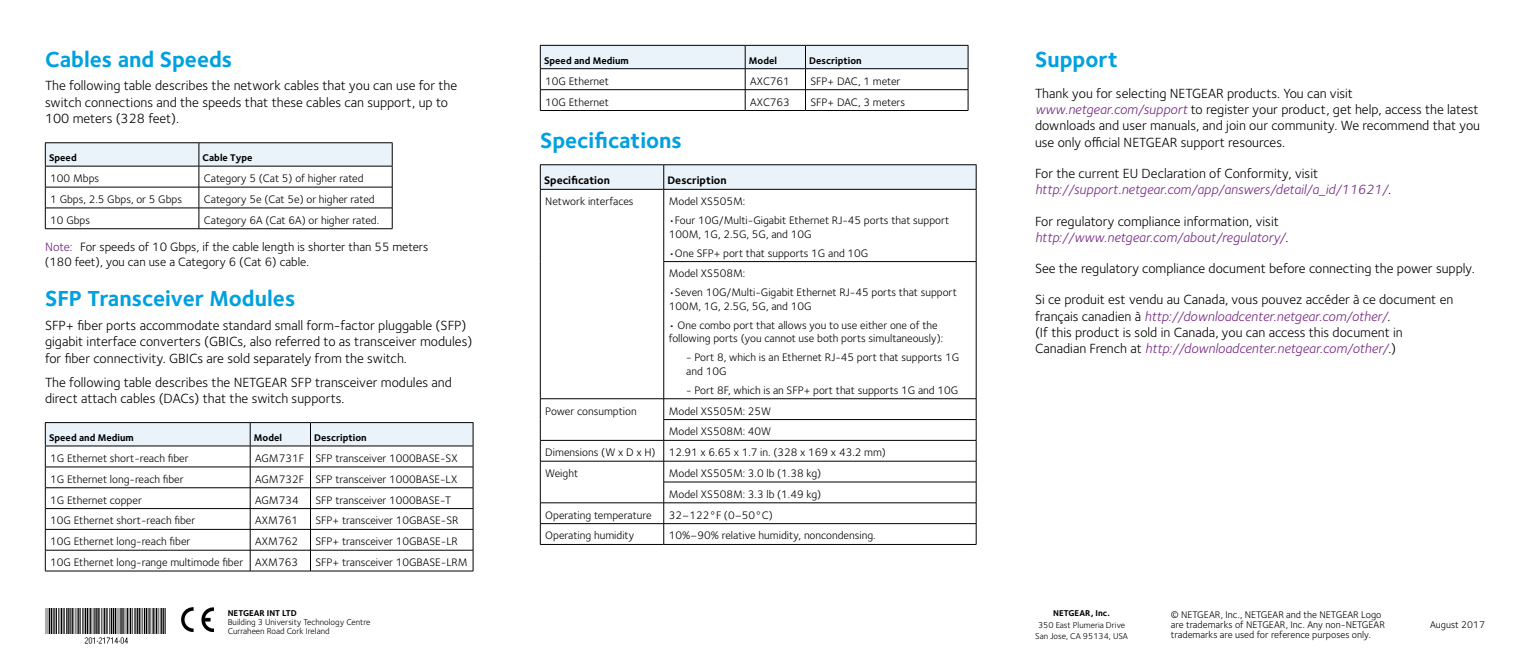
<style>
.page{position:relative;width:1530px;height:653px;background:#fff}
.page>*{position:absolute;margin:0;border:0;box-sizing:border-box;transform-origin:0 0}
.t1{font:700 22.5px "Foundry Sterling";color:#00a1df}
.t2{font:13.75px/16.2px "Foundry Sterling";color:#000}
.t3{font:italic 13.75px/16.2px "Foundry Sterling";color:#742282}
.t4{font:12.5px/15px "Foundry Sterling";color:#000}
.t5{font:11.25px/13.8px "Foundry Sterling";color:#000}
.t6{font:700 11.25px "Foundry Sterling";color:#000}
.t7{font:10px/10px "Foundry Sterling";color:#000}
.t8{font:700 10px "Foundry Sterling";color:#000}
.t9{font:8.75px/8.8px "Foundry Sterling";color:#000}
.t10{font:700 8.75px "Foundry Sterling";color:#000}
.s1{color:#742282}
.s2{font-style:italic;color:#742282}
.s3{font-style:normal;color:#000}
</style>
<div class="page">
<img style="left:45px;top:608px;width:121px;height:36px">
<img style="left:182px;top:607px;width:32px;height:24px">
<hr style="left:45px;top:142px;width:154px;height:1px;background:#000">
<hr style="left:199px;top:142px;width:194px;height:1px;background:#000">
<svg style="left:45px;top:143px;width:348px;height:85px"></svg>
<hr style="left:45px;top:228px;width:154px;height:1px;background:#000">
<hr style="left:199px;top:228px;width:193px;height:1px;background:#000">
<svg style="left:45px;top:422px;width:429px;height:148px"></svg>
<hr style="left:45px;top:570px;width:205px;height:1px;background:#000">
<hr style="left:250px;top:570px;width:61px;height:1px;background:#000">
<hr style="left:310px;top:570px;width:163px;height:1px;background:#000">
<svg style="left:540px;top:45px;width:429px;height:65px"></svg>
<hr style="left:540px;top:110px;width:205px;height:1px;background:#000">
<hr style="left:745px;top:110px;width:60px;height:1px;background:#000">
<hr style="left:806px;top:110px;width:162px;height:1px;background:#000">
<hr style="left:540px;top:164px;width:124px;height:1px;background:#000">
<hr style="left:664px;top:164px;width:312px;height:1px;background:#000">
<svg style="left:540px;top:165px;width:437px;height:24px;background:#e4edf3"></svg>
<hr style="left:540px;top:189px;width:124px;height:1px;background:#000">
<hr style="left:664px;top:189px;width:312px;height:1px;background:#000">
<hr style="left:540px;top:189px;width:1px;height:72px;background:#000">
<hr style="left:664px;top:189px;width:1px;height:72px;background:#000">
<hr style="left:976px;top:189px;width:1px;height:72px;background:#000">
<hr style="left:540px;top:261px;width:1px;height:137px;background:#000">
<hr style="left:664px;top:261px;width:312px;height:1px;background:#000">
<hr style="left:664px;top:262px;width:1px;height:136px;background:#000">
<hr style="left:976px;top:262px;width:1px;height:136px;background:#000">
<hr style="left:540px;top:398px;width:124px;height:1px;background:#000">
<hr style="left:664px;top:398px;width:312px;height:1px;background:#000">
<hr style="left:664px;top:419px;width:312px;height:1px;background:#000">
<hr style="left:540px;top:440px;width:124px;height:1px;background:#000">
<hr style="left:664px;top:440px;width:312px;height:1px;background:#000">
<hr style="left:540px;top:461px;width:124px;height:1px;background:#000">
<hr style="left:664px;top:461px;width:312px;height:1px;background:#000">
<hr style="left:664px;top:481px;width:312px;height:1px;background:#000">
<hr style="left:540px;top:502px;width:124px;height:1px;background:#000">
<hr style="left:664px;top:502px;width:312px;height:1px;background:#000">
<hr style="left:540px;top:523px;width:124px;height:1px;background:#000">
<svg style="left:540px;top:399px;width:1px;height:145px"></svg>
<hr style="left:664px;top:523px;width:312px;height:1px;background:#000">
<svg style="left:664px;top:399px;width:1px;height:145px"></svg>
<svg style="left:976px;top:399px;width:1px;height:145px"></svg>
<hr style="left:540px;top:544px;width:124px;height:1px;background:#000">
<hr style="left:664px;top:544px;width:312px;height:1px;background:#000">
<h1 class="t1" style="left:45px;top:46px;width:189px">Cables and Speeds</h1>
<p class="t2" style="left:45px;top:78px;width:414px">The following table describes the network cables that you can use for the switch connections and the speeds that these cables can support, up to<br>100 meters (328 feet).</p>
<p class="t8" style="left:49px;top:152px;width:29px">Speed</p>
<p class="t8" style="left:203px;top:152px;width:51px">Cable Type</p>
<p class="t5" style="left:50px;top:171px;width:50px">100 Mbps</p>
<p class="t5" style="left:204px;top:171px;width:161px">Category 5 (Cat 5) of higher rated</p>
<p class="t5" style="left:50px;top:192px;width:133px">1 Gbps, 2.5 Gbps, or 5 Gbps</p>
<p class="t5" style="left:204px;top:192px;width:172px">Category 5e (Cat 5e) or higher rated</p>
<p class="t5" style="left:50px;top:213px;width:41px">10 Gbps</p>
<p class="t5" style="left:204px;top:213px;width:177px">Category 6A (Cat 6A) or higher rated.</p>
<p class="t4" style="left:45px;top:240px;width:385px"><span class="s1">Note:</span> For speeds of 10 Gbps, if the cable length is shorter than 55 meters (180 feet), you can use a Category 6 (Cat 6) cable.</p>
<h1 class="t1" style="left:45px;top:285px;width:252px">SFP Transceiver Modules</h1>
<p class="t2" style="left:45px;top:317px;width:429px">SFP+ fiber ports accommodate standard small form-factor pluggable (SFP) gigabit interface converters (GBICs, also referred to as transceiver modules) for fiber connectivity. GBICs are sold separately from the switch.</p>
<p class="t2" style="left:45px;top:374px;width:408px">The following table describes the NETGEAR SFP transceiver modules and direct attach cables (DACs) that the switch supports.</p>
<p class="t8" style="left:49px;top:431px;width:86px">Speed and Medium</p>
<p class="t8" style="left:254px;top:431px;width:30px">Model</p>
<p class="t8" style="left:314px;top:431px;width:54px">Description</p>
<p class="t5" style="left:50px;top:451px;width:140px">1G Ethernet short-reach fiber</p>
<p class="t5" style="left:255px;top:451px;width:204px">AGM731F SFP transceiver 1000BASE-SX</p>
<p class="t5" style="left:50px;top:472px;width:135px">1G Ethernet long-reach fiber</p>
<p class="t5" style="left:255px;top:472px;width:204px">AGM732F SFP transceiver 1000BASE-LX</p>
<p class="t5" style="left:50px;top:493px;width:93px">1G Ethernet copper</p>
<p class="t5" style="left:255px;top:493px;width:45px">AGM734</p>
<p class="t5" style="left:315px;top:493px;width:137px">SFP transceiver 1000BASE-T</p>
<p class="t5" style="left:50px;top:513px;width:147px">10G Ethernet short-reach fiber</p>
<p class="t5" style="left:255px;top:513px;width:44px">AXM761</p>
<p class="t5" style="left:315px;top:513px;width:144px">SFP+ transceiver 10GBASE-SR</p>
<p class="t5" style="left:50px;top:534px;width:142px">10G Ethernet long-reach fiber</p>
<p class="t5" style="left:255px;top:534px;width:44px">AXM762</p>
<p class="t5" style="left:315px;top:534px;width:144px">SFP+ transceiver 10GBASE-LR</p>
<p class="t5" style="left:50px;top:555px;width:249px">10G Ethernet long-range multimode fiber AXM763</p>
<p class="t5" style="left:315px;top:555px;width:154px">SFP+ transceiver 10GBASE-LRM</p>
<p class="t8" style="left:544px;top:54px;width:86px">Speed and Medium</p>
<p class="t8" style="left:749px;top:54px;width:30px">Model</p>
<p class="t8" style="left:809px;top:54px;width:54px">Description</p>
<p class="t5" style="left:545px;top:74px;width:65px">10G Ethernet</p>
<p class="t5" style="left:750px;top:74px;width:41px">AXC761</p>
<p class="t5" style="left:810px;top:74px;width:92px">SFP+ DAC, 1 meter</p>
<p class="t5" style="left:545px;top:95px;width:65px">10G Ethernet</p>
<p class="t5" style="left:750px;top:95px;width:41px">AXC763</p>
<p class="t5" style="left:810px;top:95px;width:96px">SFP+ DAC, 3 meters</p>
<h1 class="t1" style="left:540px;top:127px;width:144px">Specifications</h1>
<p class="t6" style="left:544px;top:174px;width:67px">Specification</p>
<p class="t6" style="left:667px;top:174px;width:61px">Description</p>
<p class="t5" style="left:545px;top:195px;width:90px">Network interfaces</p>
<p class="t5" style="left:669px;top:195px;width:78px">Model XS505M:</p>
<p class="t5" style="left:669px;top:213px;width:282px">•Four 10G/Multi-Gigabit Ethernet RJ-45 ports that support<br>100M, 1G, 2.5G, 5G, and 10G</p>
<p class="t5" style="left:669px;top:242px;width:201px;line-height:20.8px">•One SFP+ port that supports 1G and 10G<br>Model XS508M:</p>
<p class="t5" style="left:669px;top:285px;width:290px">•Seven 10G/Multi-Gigabit Ethernet RJ-45 ports that support<br>100M, 1G, 2.5G, 5G, and 10G</p>
<p class="t5" style="left:669px;top:318px;width:276px">• One combo port that allows you to use either one of the following ports (you cannot use both ports simultaneously):</p>
<p class="t5" style="left:686px;top:350px;width:274px">- Port 8, which is an Ethernet RJ-45 port that supports 1G and 10G</p>
<p class="t5" style="left:686px;top:383px;width:273px">- Port 8F, which is an SFP+ port that supports 1G and 10G</p>
<p class="t5" style="left:545px;top:404px;width:93px">Power consumption</p>
<p class="t5" style="left:669px;top:404px;width:104px">Model XS505M: 25W</p>
<p class="t5" style="left:669px;top:425px;width:104px">Model XS508M: 40W</p>
<p class="t5" style="left:545px;top:445px;width:342px">Dimensions (W x D x H) 12.91 x 6.65 x 1.7 in. (328 x 169 x 43.2 mm)</p>
<p class="t5" style="left:545px;top:466px;width:34px">Weight</p>
<p class="t5" style="left:669px;top:463px;width:154px;line-height:20.8px">Model XS505M: 3.0 lb (1.38 kg)<br>Model XS508M: 3.3 lb (1.49 kg)</p>
<p class="t5" style="left:545px;top:508px;width:108px">Operating temperature</p>
<p class="t5" style="left:669px;top:508px;width:106px">32–122°F (0–50°C)</p>
<p class="t5" style="left:545px;top:529px;width:91px">Operating humidity</p>
<p class="t5" style="left:669px;top:529px;width:208px">10%–90% relative humidity, noncondensing.</p>
<h1 class="t1" style="left:1035px;top:46px;width:85px">Support</h1>
<p class="t2" style="left:1035px;top:85px;width:447px">Thank you for selecting NETGEAR products. You can visit <span class="s2">www.netgear.com/support</span> to register your product, get help, access the latest downloads and user manuals, and join our community. We recommend that you use only official NETGEAR support resources.</p>
<p class="t3" style="left:1035px;top:165px;width:357px"><span class="s3">For the current EU Declaration of Conformity, visit </span>http://support.netgear.com/app/answers/detail/a_id/11621/<span class="s3">.</span></p>
<p class="t2" style="left:1035px;top:213px;width:255px">For regulatory compliance information, visit <span class="s2">http://www.netgear.com/about/regulatory/</span>.</p>
<p class="t2" style="left:1035px;top:260px;width:441px">See the regulatory compliance document before connecting the power supply.</p>
<p class="t2" style="left:1035px;top:292px;width:420px">Si ce produit est vendu au Canada, vous pouvez accéder à ce document en français canadien à <span class="s2">http://downloadcenter.netgear.com/other/</span>.<br>(If this product is sold in Canada, you can access this document in Canadian French at <span class="s2">http://downloadcenter.netgear.com/other/</span>.)</p>
<p class="t7" style="left:1171px;top:609px;width:215px">© NETGEAR, Inc., NETGEAR and the NETGEAR Logo are trademarks of NETGEAR, Inc. Any non‑NETGEAR trademarks are used for reference purposes only.</p>
<p class="t10" style="left:228px;top:608px;width:71px">NETGEAR INT LTD</p>
<p class="t9" style="left:228px;top:617px;width:144px">Building 3 University Technology Centre<br>Curraheen Road Cork Ireland</p>
<p class="t7" style="left:1430px;top:620px;width:56px">August 2017</p>
<p class="t10" style="left:1053px;top:608px;width:58px">NETGEAR, Inc.</p>
<p class="t9" style="left:1035px;top:619px;width:94px;line-height:11.5px;text-align:center">350 East Plumeria Drive<br>San Jose, CA 95134, USA</p>
</div>
